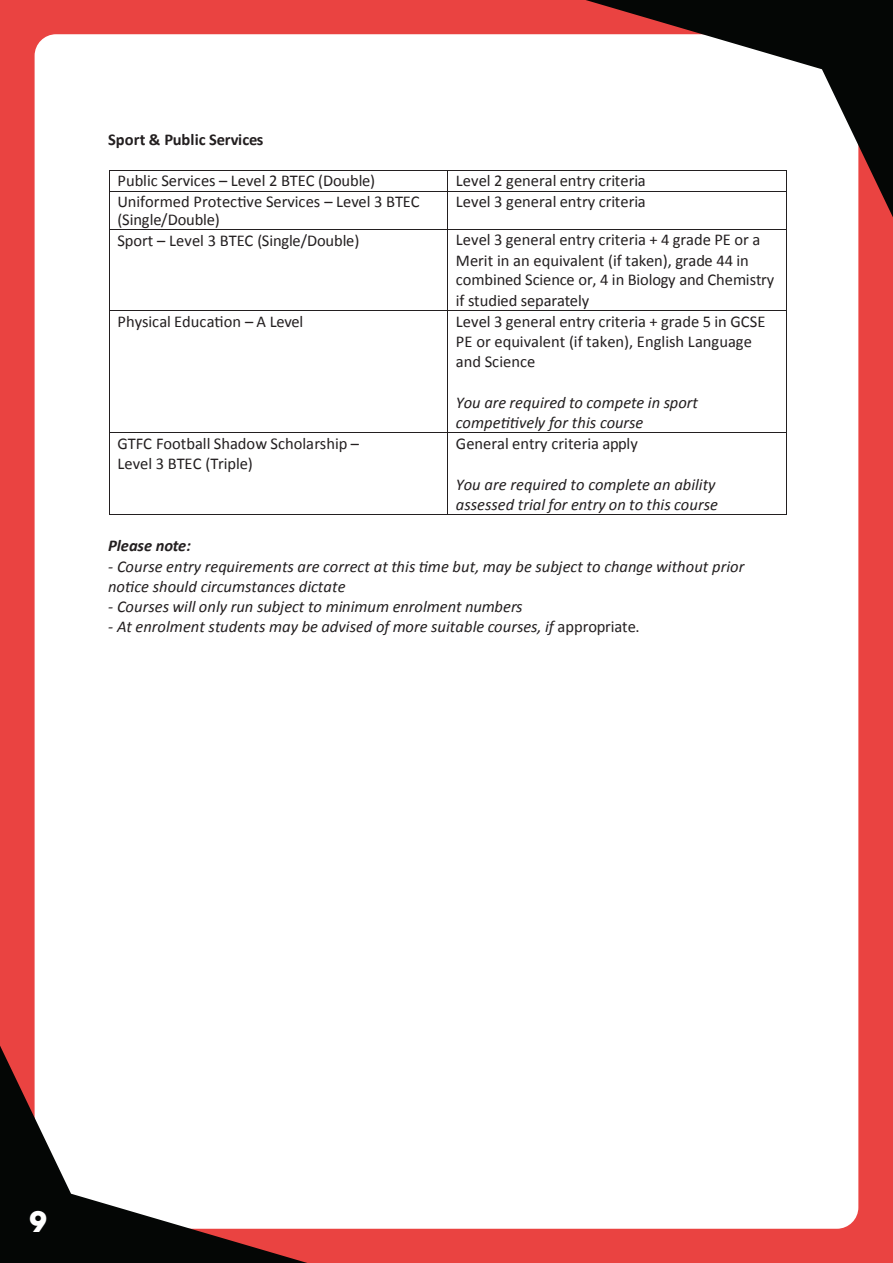
<style>
.page{position:relative;width:893px;height:1263px;background:#ea4341}
.page>*{position:absolute;margin:0;border:0;box-sizing:border-box;transform-origin:0 0}
.t1{font:700 28.05px "ITC Avant Garde Pro";color:#fff}
.t2{font:16.5px/20.1px "Calibri";color:#231f20}
.t3{font:italic 16.5px/20.2px "Calibri";color:#231f20}
.t4{font:700 16.5px "Calibri";letter-spacing:.005em;color:#231f20}
.t5{font:italic 700 16.5px "Calibri";letter-spacing:-.005em;color:#231f20}
.s1{font-style:normal}
</style>
<div class="page">
<div style="left:35px;top:34px;width:823px;height:1195px;background:#fff;border-radius:21px"></div>
<svg style="left:0;top:1045px;width:307px;height:218px"></svg>
<hr style="left:110px;top:170px;width:337px;height:1px;background:#231f20">
<hr style="left:448px;top:170px;width:338px;height:1px;background:#231f20">
<svg style="left:109px;top:170px;width:1px;height:22px"></svg>
<hr style="left:110px;top:191px;width:337px;height:1px;background:#231f20">
<svg style="left:447px;top:170px;width:1px;height:22px"></svg>
<hr style="left:448px;top:191px;width:338px;height:1px;background:#231f20">
<hr style="left:109px;top:192px;width:1px;height:37px;background:#231f20">
<hr style="left:447px;top:192px;width:1px;height:37px;background:#231f20">
<hr style="left:786px;top:192px;width:1px;height:37px;background:#231f20">
<hr style="left:110px;top:229px;width:337px;height:1px;background:#231f20">
<hr style="left:448px;top:229px;width:338px;height:1px;background:#231f20">
<hr style="left:109px;top:230px;width:1px;height:80px;background:#231f20">
<hr style="left:447px;top:230px;width:1px;height:80px;background:#231f20">
<hr style="left:786px;top:230px;width:1px;height:80px;background:#231f20">
<hr style="left:110px;top:310px;width:337px;height:1px;background:#231f20">
<hr style="left:448px;top:310px;width:338px;height:1px;background:#231f20">
<hr style="left:109px;top:311px;width:1px;height:121px;background:#231f20">
<hr style="left:447px;top:311px;width:1px;height:121px;background:#231f20">
<hr style="left:786px;top:311px;width:1px;height:121px;background:#231f20">
<hr style="left:110px;top:432px;width:337px;height:1px;background:#231f20">
<hr style="left:448px;top:432px;width:338px;height:1px;background:#231f20">
<hr style="left:109px;top:433px;width:1px;height:81px;background:#231f20">
<hr style="left:110px;top:514px;width:337px;height:1px;background:#231f20">
<hr style="left:447px;top:433px;width:1px;height:81px;background:#231f20">
<hr style="left:448px;top:514px;width:338px;height:1px;background:#231f20">
<hr style="left:786px;top:433px;width:1px;height:81px;background:#231f20">
<svg style="left:586px;top:0;width:307px;height:217px"></svg>
<p class="t4" style="left:108px;top:128px;width:157px">Sport &amp; Public Services</p>
<p class="t2" style="left:117px;top:170px;width:259px">Public Services – Level 2 BTEC (Double)</p>
<p class="t2" style="left:456px;top:170px;width:191px">Level 2 general entry criteria</p>
<p class="t2" style="left:117px;top:192px;width:304px;line-height:18.3px">Uniformed Protective Services – Level 3 BTEC (Single/Double)</p>
<p class="t2" style="left:456px;top:191px;width:191px">Level 3 general entry criteria</p>
<p class="t2" style="left:117px;top:230px;width:244px">Sport – Level 3 BTEC (Single/Double)</p>
<p class="t2" style="left:456px;top:229px;width:320px">Level 3 general entry criteria + 4 grade PE or a Merit in an equivalent (if taken), grade 44 in combined Science or, 4 in Biology and Chemistry if studied separately</p>
<p class="t2" style="left:117px;top:311px;width:187px">Physical Education – A Level</p>
<p class="t2" style="left:456px;top:311px;width:311px">Level 3 general entry criteria + grade 5 in GCSE<br>PE or equivalent (if taken), English Language and Science</p>
<p class="t3" style="left:456px;top:391px;width:244px">You are required to compete in sport competitively for this course</p>
<p class="t2" style="left:117px;top:433px;width:243px">GTFC Football Shadow Scholarship –<br>Level 3 BTEC (Triple)</p>
<p class="t2" style="left:456px;top:433px;width:183px">General entry criteria apply</p>
<p class="t3" style="left:456px;top:474px;width:264px;line-height:19.5px">You are required to complete an ability assessed trial for entry on to this course</p>
<p class="t5" style="left:108px;top:534px;width:84px">Please note:</p>
<p class="t3" style="left:108px;top:555px;width:638px">- Course entry requirements are correct at this time but, may be subject to change without prior notice should circumstances dictate</p>
<p class="t3" style="left:108px;top:595px;width:416px">- Courses will only run subject to minimum enrolment numbers</p>
<p class="t3" style="left:108px;top:616px;width:533px">- At enrolment students may be advised of more suitable courses, if <span class="s1">appropriate.</span></p>
<h1 class="t1" style="left:30px;top:1203px;width:19px">9</h1>
</div>
